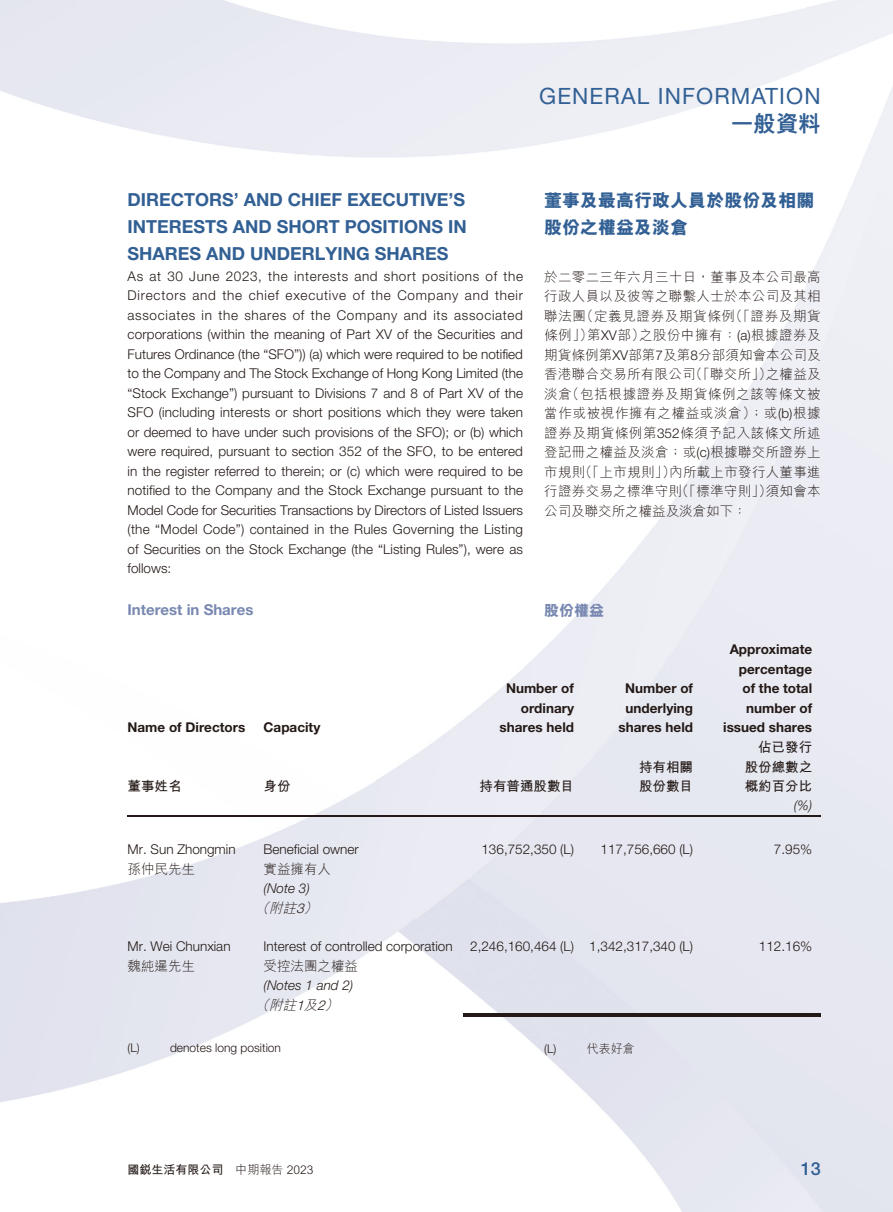
<style>
.page{position:relative;width:893px;height:1212px;background:#fff}
.page>*{position:absolute;margin:0;border:0;box-sizing:border-box;transform-origin:0 0}
.t1{font:22.5px "Helvetica Neue LT Std";letter-spacing:.05em;color:#326094}
.t2{font:22.5px "M Hei HK Heavy E Ten B5 H";color:#326094}
.t3{font:700 18px/27px "Helvetica Neue LT Std";color:#326094;text-align:justify}
.t4{font:18px/27px "M Hei HK Xbold E Ten B5 H";color:#326094}
.t5{font:500 18px "Helvetica Neue LT Std";color:#326094}
.t6{font:700 15px "Helvetica Neue LT Std";color:#7888b0}
.t7{font:15px "M Hei HK Xbold E Ten B5 H";color:#7888b0}
.t8{font:300 13.5px/19.5px "Helvetica Neue LT Std";color:#231916;text-align:justify}
.t9{font:13.5px/19.5px "M Hei HK Light E Ten B5 H";color:#231916;text-align:justify}
.t10{font:700 13.5px/19.5px "Helvetica Neue LT Std";color:#231916;text-align:right}
.t11{font:13.5px/19.5px "M Hei HK Bold E Ten B5 H";color:#231916}
.t12{font:italic 300 13.5px "Helvetica Neue LT Std";color:#231916}
.t13{font:italic 13.5px "M Hei HK Light E Ten B5 H";color:#231916}
.t14{font:300 12px "Helvetica Neue LT Std";color:#231916}
.t15{font:12px "M Hei HK Bold E Ten B5 H";color:#231916}
.t16{font:12px "M Hei HK Light E Ten B5 H";color:#231916}
.s1{font-family:"Helvetica Neue LT Std";font-weight:300}
.s2{font-family:"M Hei HK Light E Ten B5 H"}
</style>
<div class="page">
<img style="left:0;top:0;width:893px;height:1212px">
<hr style="left:128px;top:815px;width:693px;height:2px;background:#231916">
<hr style="left:463px;top:1013px;width:358px;height:3px;background:#231916">
<h1 class="t1" style="left:539px;top:88px;width:283px">GENERAL INFORMATION</h1>
<h1 class="t2" style="left:731px;top:115px;width:92px">一般資料</h1>
<h2 class="t3" style="left:128px;top:189px;width:341px">DIRECTORS’ AND CHIEF EXECUTIVE’S INTERESTS AND SHORT POSITIONS IN SHARES AND UNDERLYING SHARES</h2>
<p class="t8" style="left:128px;top:268px;width:397px">As at 30 June 2023, the interests and short positions of the Directors and the chief executive of the Company and their associates in the shares of the Company and its associated corporations (within the meaning of Part XV of the Securities and Futures Ordinance (the “SFO”)) (a) which were required to be notified to the Company and The Stock Exchange of Hong Kong Limited (the “Stock Exchange”) pursuant to Divisions 7 and 8 of Part XV of the SFO (including interests or short positions which they were taken or deemed to have under such provisions of the SFO); or (b) which were required, pursuant to section 352 of the SFO, to be entered in the register referred to therein; or (c) which were required to be notified to the Company and the Stock Exchange pursuant to the Model Code for Securities Transactions by Directors of Listed Issuers (the “Model Code”) contained in the Rules Governing the Listing of Securities on the Stock Exchange (the “Listing Rules”), were as follows:</p>
<p class="t6" style="left:128px;top:604px;width:127px">Interest in Shares</p>
<h2 class="t4" style="left:544px;top:190px;width:272px">董事及最高行政人員於股份及相關股份之權益及淡倉</h2>
<p class="t9" style="left:544px;top:268px;width:278px">於二零二三年六月三十日，董事及本公司最高行政人員以及彼等之聯繫人士於本公司及其相聯法團（定義見證券及期貨條例（「證券及期貨條例」）第<span class="s1">XV</span>部）之股份中擁有：<span class="s1">(a)</span>根據證券及期貨條例第<span class="s1">XV</span>部第<span class="s1">7</span>及第<span class="s1">8</span>分部須知會本公司及香港聯合交易所有限公司（「聯交所」）之權益及淡倉（包括根據證券及期貨條例之該等條文被當作或被視作擁有之權益或淡倉）；或<span class="s1">(b)</span>根據證券及期貨條例第<span class="s1">352</span>條須予記入該條文所述登記冊之權益及淡倉；或<span class="s1">(c)</span>根據聯交所證券上市規則（「上市規則」）內所載上市發行人董事進行證券交易之標準守則（「標準守則」）須知會本公司及聯交所之權益及淡倉如下：</p>
<p class="t7" style="left:544px;top:605px;width:61px">股份權益</p>
<p class="t10" style="left:128px;top:719px;width:119px">Name of Directors</p>
<p class="t10" style="left:264px;top:719px;width:58px">Capacity</p>
<p class="t10" style="left:500px;top:680px;width:76px">Number of ordinary shares held</p>
<p class="t10" style="left:619px;top:680px;width:76px;text-align:center">Number of underlying shares held</p>
<p class="t11" style="left:128px;top:778px;width:55px">董事姓名</p>
<p class="t11" style="left:264px;top:778px;width:28px">身份</p>
<p class="t11" style="left:480px;top:778px;width:96px">持有普通股數目</p>
<p class="t11" style="left:639px;top:759px;width:55px">持有相關股份數目</p>
<p class="t10" style="left:723px;top:641px;width:90px">Approximate percentage of the total number of issued shares</p>
<p class="t11" style="left:745px;top:739px;width:69px;text-align:justify;text-indent:14px">佔已發行股份總數之概約百分比</p>
<p class="t12" style="left:794px;top:800px;width:20px">(%)</p>
<p class="t8" style="left:128px;top:841px;width:110px">Mr. Sun Zhongmin</p>
<p class="t9" style="left:128px;top:861px;width:69px">孫仲民先生</p>
<p class="t8" style="left:264px;top:841px;width:97px">Beneficial owner</p>
<p class="t9" style="left:264px;top:861px;width:69px">實益擁有人</p>
<p class="t12" style="left:264px;top:883px;width:48px">(Note 3)</p>
<p class="t13" style="left:255px;top:902px;width:67px">（附註<span class="s1">3</span>）</p>
<p class="t8" style="left:481px;top:841px;width:94px">136,752,350 (L)</p>
<p class="t8" style="left:601px;top:841px;width:94px">117,756,660 (L)</p>
<p class="t8" style="left:774px;top:841px;width:40px">7.95%</p>
<p class="t8" style="left:128px;top:938px;width:105px">Mr. Wei Chunxian</p>
<p class="t9" style="left:128px;top:958px;width:69px">魏純暹先生</p>
<p class="t8" style="left:264px;top:938px;width:191px">Interest of controlled corporation</p>
<p class="t9" style="left:264px;top:958px;width:96px">受控法團之權益</p>
<p class="t12" style="left:264px;top:980px;width:91px">(Notes 1 and 2)</p>
<p class="t13" style="left:255px;top:1000px;width:88px">（附註<span class="s1">1</span>及<span class="s1">2</span>）</p>
<p class="t8" style="left:470px;top:938px;width:224px">2,246,160,464 (L) 1,342,317,340 (L)</p>
<p class="t8" style="left:759px;top:938px;width:55px">112.16%</p>
<p class="t14" style="left:128px;top:1043px;width:14px">(L)</p>
<p class="t14" style="left:170px;top:1043px;width:112px">denotes long position</p>
<p class="t14" style="left:544px;top:1045px;width:14px">(L)</p>
<p class="t16" style="left:587px;top:1044px;width:49px">代表好倉</p>
<p class="t15" style="left:128px;top:1165px;width:188px">國銳生活有限公司 <span class="s2">中期報告 2023</span></p>
<h2 class="t5" style="left:801px;top:1162px;width:22px">13</h2>
</div>
